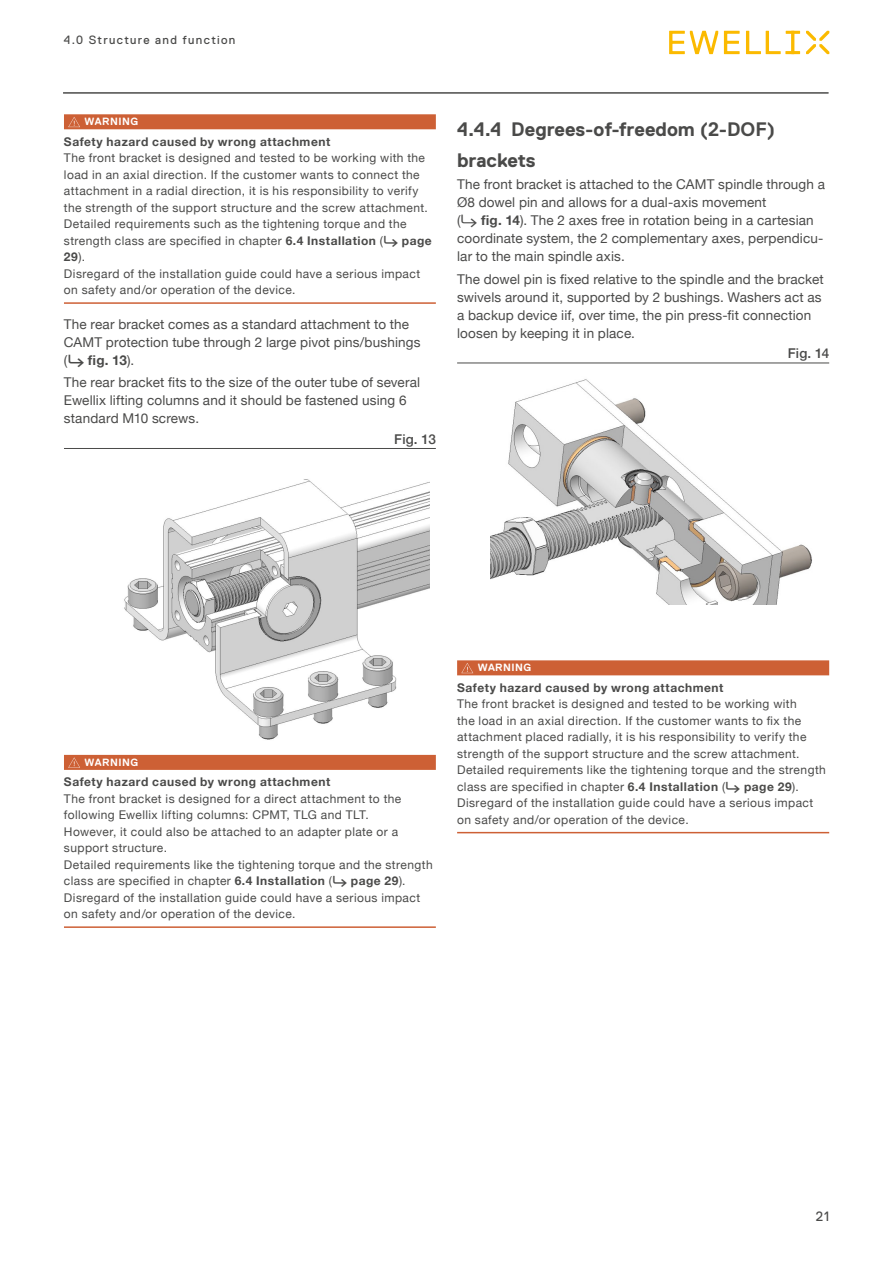
<style>
.page{position:relative;width:893px;height:1263px;background:#fff}
.page>*{position:absolute;margin:0;border:0;box-sizing:border-box;transform-origin:0 0}
.t1{font:700 19.5px/31.5px "Replica Std";letter-spacing:-.005em;color:#4a4a49}
.t2{font:13.5px/18px "Helvetica Neue";letter-spacing:.01em;color:#4a4a49}
.t3{font:500 13.5px "Helvetica Neue";letter-spacing:.005em;color:#4a4a49}
.t4{font:13.5px "Replica Std";color:#4a4a49}
.t5{font:12px/16.5px "Helvetica Neue";letter-spacing:.035em;color:#4a4a49}
.t6{font:700 12px "Helvetica Neue";letter-spacing:.045em;color:#4a4a49}
.t7{font:12px "Replica Std";letter-spacing:.11em;color:#4a4a49}
.t8{font:700 10.5px "Replica Std";letter-spacing:.045em;color:#fff}
.s1{font-weight:700}
</style>
<div class="page">
<svg style="left:669px;top:31px;width:131px;height:23px"></svg>
<svg style="left:806px;top:31px;width:23px;height:23px"></svg>
<hr style="left:63px;top:93px;width:765px;height:1px;background:#4a4a49">
<div style="left:64px;top:114px;width:372px;height:15px;background:#cd6035"></div>
<hr style="left:64px;top:302px;width:372px;height:2px;background:#cd6035">
<hr style="left:64px;top:448px;width:372px;height:1px;background:#4a4a49">
<div style="left:64px;top:755px;width:372px;height:15px;background:#cd6035"></div>
<hr style="left:64px;top:926px;width:372px;height:2px;background:#cd6035">
<svg style="left:68px;top:117px;width:12px;height:10px"></svg>
<img style="left:124px;top:479px;width:305px;height:261px">
<svg style="left:68px;top:757px;width:12px;height:11px"></svg>
<hr style="left:457px;top:363px;width:372px;height:1px;background:#4a4a49">
<div style="left:457px;top:660px;width:372px;height:15px;background:#cd6035"></div>
<hr style="left:457px;top:832px;width:372px;height:1px;background:#cd6035">
<img style="left:491px;top:379px;width:321px;height:225px">
<svg style="left:461px;top:663px;width:12px;height:10px"></svg>
<p class="t7" style="left:64px;top:34px;width:173px">4.0 Structure and function</p>
<p class="t8" style="left:85px;top:116px;width:55px">WARNING</p>
<p class="t6" style="left:64px;top:132px;width:268px">Safety hazard caused by wrong attachment</p>
<p class="t5" style="left:64px;top:150px;width:369px">The front bracket is designed and tested to be working with the load in an axial direction. If the customer wants to connect the attachment in a radial direction, it is his responsibility to verify the strength of the support structure and the screw attachment.<br>Detailed requirements such as the tightening torque and the strength class are specified in chapter <span class="s1">6.4 Installation</span> (<span class="s1">⮑ page 29</span>).<br>Disregard of the installation guide could have a serious impact on safety and/or operation of the device.</p>
<p class="t2" style="left:64px;top:316px;width:358px">The rear bracket comes as a standard attachment to the<br>CAMT protection tube through 2 large pivot pins/bushings (<span class="s1">⮑ fig. 13</span>).</p>
<p class="t2" style="left:64px;top:374px;width:358px">The rear bracket fits to the size of the outer tube of several<br>Ewellix lifting columns and it should be fastened using 6 standard M10 screws.</p>
<p class="t3" style="left:394px;top:428px;width:43px">Fig. 13</p>
<h1 class="t1" style="left:457px;top:113px;width:320px">4.4.4 Degrees-of-freedom (2-DOF) brackets</h1>
<p class="t2" style="left:457px;top:176px;width:369px">The front bracket is attached to the CAMT spindle through a Ø8 dowel pin and allows for a dual-axis movement<br>(⮑ <span class="s1">fig. 14</span>). The 2 axes free in rotation being in a cartesian coordinate system, the 2 complementary axes, perpendicu&shy;lar to the main spindle axis.</p>
<p class="t2" style="left:457px;top:271px;width:368px">The dowel pin is fixed relative to the spindle and the bracket swivels around it, supported by 2 bushings. Washers act as a backup device iif, over time, the pin press-fit connection loosen by keeping it in place.</p>
<p class="t3" style="left:788px;top:343px;width:43px">Fig. 14</p>
<p class="t8" style="left:85px;top:756px;width:55px">WARNING</p>
<p class="t6" style="left:64px;top:773px;width:268px">Safety hazard caused by wrong attachment</p>
<p class="t5" style="left:64px;top:791px;width:370px">The front bracket is designed for a direct attachment to the following Ewellix lifting columns: CPMT, TLG and TLT.<br>However, it could also be attached to an adapter plate or a support structure.<br>Detailed requirements like the tightening torque and the strength class are specified in chapter <span class="s1">6.4 Installation</span> (<span class="s1">⮑ page 29</span>).<br>Disregard of the installation guide could have a serious impact on safety and/or operation of the device.</p>
<p class="t8" style="left:478px;top:662px;width:55px">WARNING</p>
<p class="t6" style="left:457px;top:678px;width:268px">Safety hazard caused by wrong attachment</p>
<p class="t5" style="left:457px;top:696px;width:370px">The front bracket is designed and tested to be working with<br>the load in an axial direction. If the customer wants to fix the attachment placed radially, it is his responsibility to verify the strength of the support structure and the screw attachment.<br>Detailed requirements like the tightening torque and the strength class are specified in chapter <span class="s1">6.4 Installation</span> (<span class="s1">⮑ page 29</span>).<br>Disregard of the installation guide could have a serious impact on safety and/or operation of the device.</p>
<p class="t4" style="left:816px;top:1209px;width:15px">21</p>
</div>
